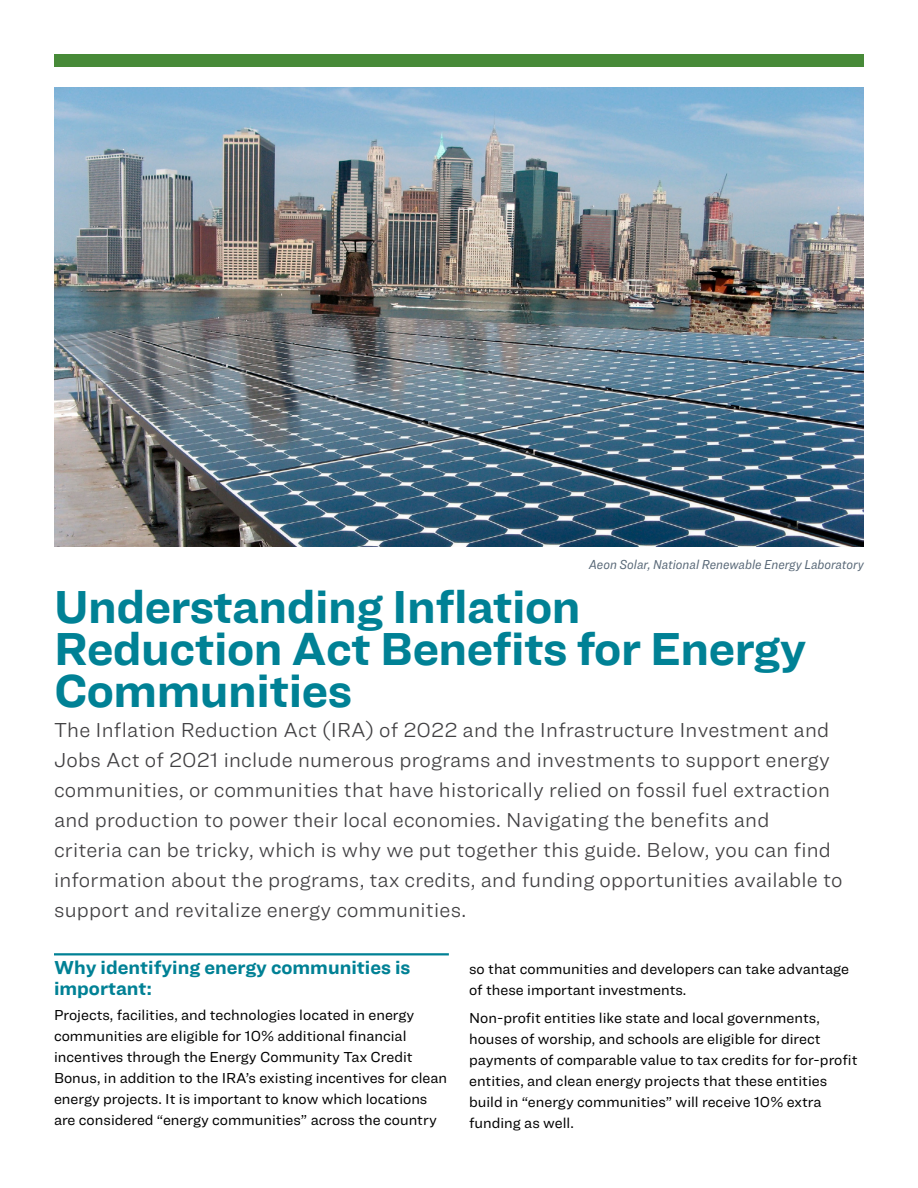
<style>
.page{position:relative;width:918px;height:1188px;background:#fff}
.page>*{position:absolute;margin:0;border:0;box-sizing:border-box;transform-origin:0 0}
.t1{font:700 48px/42px "Ringside";letter-spacing:-.01em;color:#008195}
.t2{font:300 21px/30px "Ringside";letter-spacing:.01em;color:#414042}
.t3{font:700 19.5px/21px "Ringside";color:#008195}
.t4{font:15px/21px "Ringside";color:#000}
.t5{font:italic 13.5px "Ringside Narrow";color:#586877}
</style>
<div class="page">
<img style="left:54px;top:87px;width:810px;height:459px">
<div style="left:54px;top:54px;width:810px;height:13px;background:#478a38"></div>
<hr style="left:54px;top:953px;width:395px;height:2px;background:#008195">
<p class="t5" style="left:589px;top:555px;width:277px">Aeon Solar, National Renewable Energy Laboratory</p>
<h1 class="t1" style="left:54px;top:584px;width:754px">Understanding Inflation<br>Reduction Act Benefits for Energy<br>Communities</h1>
<p class="t2" style="left:54px;top:714px;width:790px">The Inflation Reduction Act (IRA) of 2022 and the Infrastructure Investment and Jobs Act of 2021 include numerous programs and investments to support energy communities, or communities that have historically relied on fossil fuel extraction and production to power their local economies. Navigating the benefits and criteria can be tricky, which is why we put together this guide. Below, you can find information about the programs, tax credits, and funding opportunities available to support and revitalize energy communities.</p>
<h3 class="t3" style="left:54px;top:957px;width:358px">Why identifying energy communities is important:</h3>
<p class="t4" style="left:54px;top:1004px;width:395px">Projects, facilities, and technologies located in energy communities are eligible for 10% additional financial incentives through the Energy Community Tax Credit Bonus, in addition to the IRA’s existing incentives for clean energy projects. It is important to know which locations are considered “energy communities” across the country</p>
<p class="t4" style="left:469px;top:958px;width:381px">so that communities and developers can take advantage of these important investments.</p>
<p class="t4" style="left:469px;top:1007px;width:390px">Non-profit entities like state and local governments, houses of worship, and schools are eligible for direct payments of comparable value to tax credits for for-profit entities, and clean energy projects that these entities build in “energy communities” will receive 10% extra funding as well.</p>
</div>
